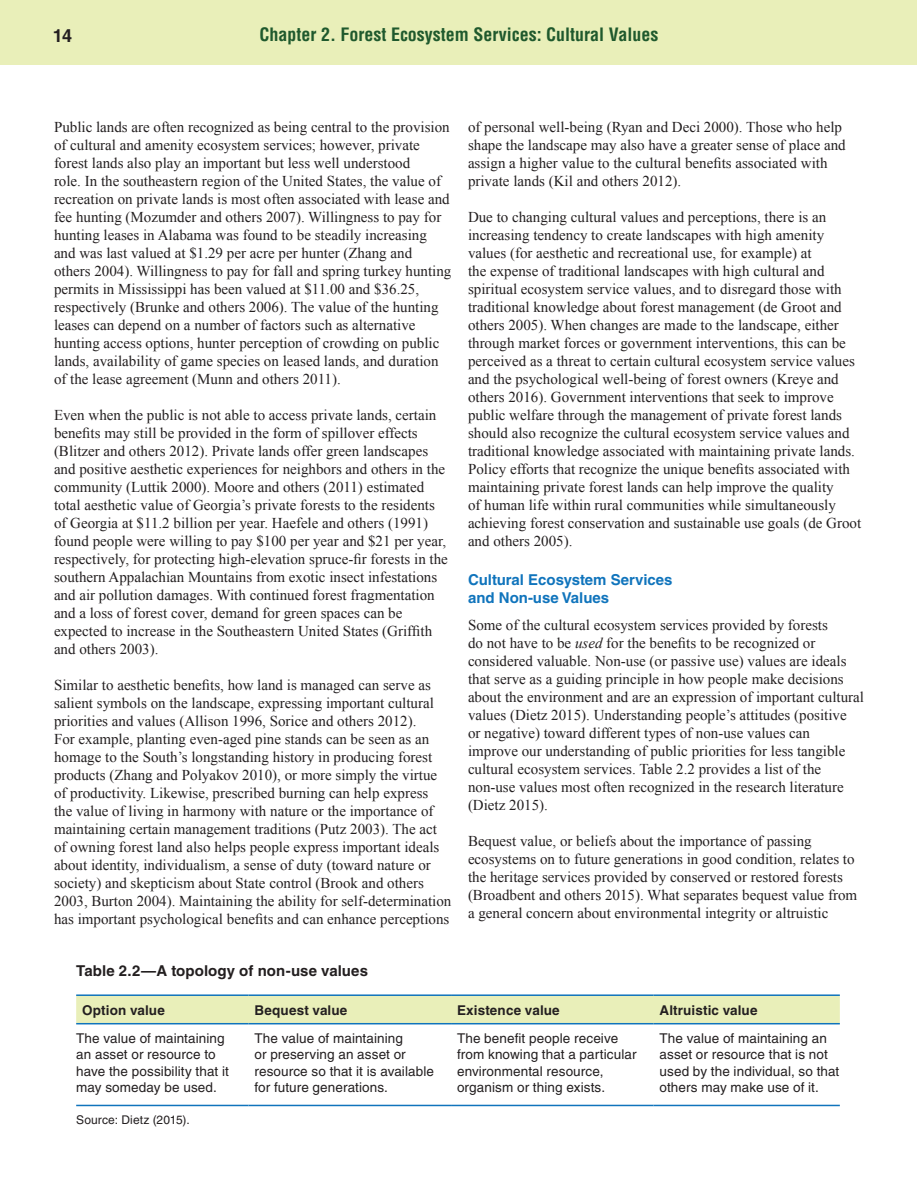
<style>
.page{position:relative;width:918px;height:1188px;background:#fff}
.page>*{position:absolute;margin:0;border:0;box-sizing:border-box;transform-origin:0 0}
.t1{font:700 condensed 18px "Helvetica LT Std";color:#1f592d}
.t2{font:700 18px "Helvetica LT Std";color:#231f20}
.Text{font:15px/18px "Times New Roman";color:#231f20}
.heading_2{font:700 15px/18px "Helvetica LT Std";color:#1074bc}
.table_head{font:700 15px "Helvetica LT Std";letter-spacing:.005em;color:#231f20}
.table_body{font:13.5px/16.2px "Helvetica LT Std";letter-spacing:.01em;color:#231f20}
.table_body-2{font:700 13.5px "Helvetica LT Std";letter-spacing:.01em;color:#231f20}
.tbl_footnote{font:12px "Helvetica LT Std";letter-spacing:.015em;color:#231f20}
.s1{font-style:italic}
</style>
<div class="page">
<div style="left:0;top:0;width:917px;height:65px;background:#e9efb9"></div>
<div style="left:76px;top:996px;width:764px;height:27px;background:#e9efb9"></div>
<hr style="left:76px;top:994px;width:173px;height:2px;background:#1074bc">
<hr style="left:249px;top:994px;width:202px;height:2px;background:#1074bc">
<hr style="left:451px;top:994px;width:203px;height:2px;background:#1074bc">
<hr style="left:654px;top:994px;width:186px;height:2px;background:#1074bc">
<hr style="left:76px;top:1023px;width:173px;height:1px;background:#1074bc">
<hr style="left:249px;top:1023px;width:202px;height:1px;background:#1074bc">
<hr style="left:451px;top:1023px;width:203px;height:1px;background:#1074bc">
<hr style="left:654px;top:1023px;width:186px;height:1px;background:#1074bc">
<hr style="left:76px;top:1105px;width:173px;height:1px;background:#1074bc">
<hr style="left:249px;top:1105px;width:202px;height:1px;background:#1074bc">
<hr style="left:451px;top:1105px;width:203px;height:1px;background:#1074bc">
<hr style="left:654px;top:1105px;width:186px;height:1px;background:#1074bc">
<p class="t2" style="left:53px;top:24px;width:21px">14</p>
<p class="t1" style="left:260px;top:24px;width:400px">Chapter 2. Forest Ecosystem Services: Cultural Values</p>
<p class="Text" style="left:54px;top:118px;width:399px">Public lands are often recognized as being central to the provision of cultural and amenity ecosystem services; however, private forest lands also play an important but less well understood<br>role. In the southeastern region of the United States, the value of recreation on private lands is most often associated with lease and fee hunting (Mozumder and others 2007). Willingness to pay for hunting leases in Alabama was found to be steadily increasing and was last valued at $1.29 per acre per hunter (Zhang and others 2004). Willingness to pay for fall and spring turkey hunting permits in Mississippi has been valued at $11.00 and $36.25, respectively (Brunke and others 2006). The value of the hunting leases can depend on a number of factors such as alternative hunting access options, hunter perception of crowding on public lands, availability of game species on leased lands, and duration of the lease agreement (Munn and others 2011).</p>
<p class="Text" style="left:54px;top:406px;width:395px">Even when the public is not able to access private lands, certain benefits may still be provided in the form of spillover effects (Blitzer and others 2012). Private lands offer green landscapes and positive aesthetic experiences for neighbors and others in the community (Luttik 2000). Moore and others (2011) estimated total aesthetic value of Georgia’s private forests to the residents of Georgia at $11.2 billion per year. Haefele and others (1991) found people were willing to pay $100 per year and $21 per year, respectively, for protecting high-elevation spruce-fir forests in the southern Appalachian Mountains from exotic insect infestations and air pollution damages. With continued forest fragmentation and a loss of forest cover, demand for green spaces can be expected to increase in the Southeastern United States (Griffith and others 2003).</p>
<p class="Text" style="left:54px;top:676px;width:399px">Similar to aesthetic benefits, how land is managed can serve as salient symbols on the landscape, expressing important cultural priorities and values (Allison 1996, Sorice and others 2012).<br>For example, planting even-aged pine stands can be seen as an homage to the South’s longstanding history in producing forest products (Zhang and Polyakov 2010), or more simply the virtue of productivity. Likewise, prescribed burning can help express<br>the value of living in harmony with nature or the importance of maintaining certain management traditions (Putz 2003). The act of owning forest land also helps people express important ideals about identity, individualism, a sense of duty (toward nature or society) and skepticism about State control (Brook and others 2003, Burton 2004). Maintaining the ability for self-determination has important psychological benefits and can enhance perceptions</p>
<p class="Text" style="left:468px;top:118px;width:379px">of personal well-being (Ryan and Deci 2000). Those who help shape the landscape may also have a greater sense of place and assign a higher value to the cultural benefits associated with private lands (Kil and others 2012).</p>
<p class="Text" style="left:468px;top:208px;width:395px">Due to changing cultural values and perceptions, there is an increasing tendency to create landscapes with high amenity values (for aesthetic and recreational use, for example) at<br>the expense of traditional landscapes with high cultural and spiritual ecosystem service values, and to disregard those with traditional knowledge about forest management (de Groot and others 2005). When changes are made to the landscape, either through market forces or government interventions, this can be perceived as a threat to certain cultural ecosystem service values and the psychological well-being of forest owners (Kreye and others 2016). Government interventions that seek to improve public welfare through the management of private forest lands should also recognize the cultural ecosystem service values and traditional knowledge associated with maintaining private lands.<br>Policy efforts that recognize the unique benefits associated with maintaining private forest lands can help improve the quality<br>of human life within rural communities while simultaneously achieving forest conservation and sustainable use goals (de Groot and others 2005).</p>
<p class="heading_2" style="left:468px;top:570px;width:206px">Cultural Ecosystem Services and Non-use Values</p>
<p class="Text" style="left:468px;top:616px;width:398px">Some of the cultural ecosystem services provided by forests<br>do not have to be <span class="s1">used</span> for the benefits to be recognized or considered valuable. Non-use (or passive use) values are ideals that serve as a guiding principle in how people make decisions about the environment and are an expression of important cultural values (Dietz 2015). Understanding people’s attitudes (positive<br>or negative) toward different types of non-use values can<br>improve our understanding of public priorities for less tangible cultural ecosystem services. Table 2.2 provides a list of the non-use values most often recognized in the research literature (Dietz 2015).</p>
<p class="Text" style="left:468px;top:832px;width:391px">Bequest value, or beliefs about the importance of passing ecosystems on to future generations in good condition, relates to the heritage services provided by conserved or restored forests (Broadbent and others 2015). What separates bequest value from a general concern about environmental integrity or altruistic</p>
<p class="table_head" style="left:76px;top:962px;width:293px">Table 2.2—A topology of non-use values</p>
<p class="table_body-2" style="left:82px;top:1002px;width:84px">Option value</p>
<p class="table_body-2" style="left:255px;top:1002px;width:94px">Bequest value</p>
<p class="table_body-2" style="left:457px;top:1002px;width:104px">Existence value</p>
<p class="table_body-2" style="left:660px;top:1002px;width:100px">Altruistic value</p>
<p class="table_body" style="left:76px;top:1030px;width:154px">The value of maintaining an asset or resource to have the possibility that it may someday be used.</p>
<p class="table_body" style="left:255px;top:1030px;width:181px">The value of maintaining<br>or preserving an asset or resource so that it is available for future generations.</p>
<p class="table_body" style="left:457px;top:1030px;width:181px">The benefit people receive from knowing that a particular environmental resource, organism or thing exists.</p>
<p class="table_body" style="left:660px;top:1030px;width:181px">The value of maintaining an asset or resource that is not used by the individual, so that others may make use of it.</p>
<p class="tbl_footnote" style="left:76px;top:1112px;width:115px">Source: Dietz (2015).</p>
</div>
